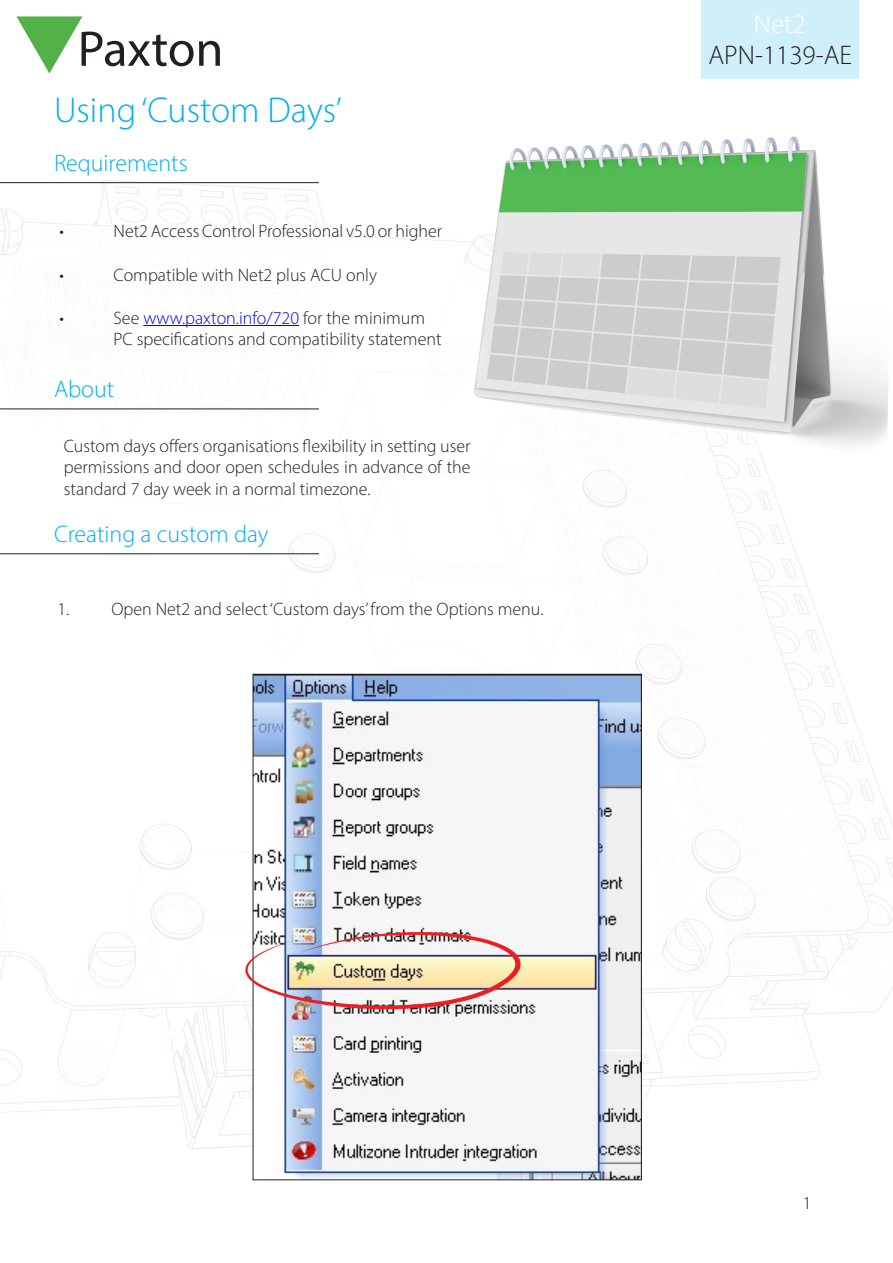
<style>
.page{position:relative;width:893px;height:1263px;background:#fff}
.page>*{position:absolute;margin:0;border:0;box-sizing:border-box;transform-origin:0 0}
.AN_Title{font:300 36px "Myriad Pro";color:#00aeef}
.AN_Title-2{font:300 27px "Myriad Pro";color:#231f20}
.AN_Title-3{font:300 27px "Myriad Pro";color:#fff}
.Section_title{font:300 24px "Myriad Pro";color:#00aeef}
.Text{font:300 18px/21.6px "Myriad Pro";color:#231f20}
.s1{color:#00f}
</style>
<div class="page">
<svg style="left:16px;top:16px;width:204px;height:58px"></svg>
<img style="left:0;top:180px;width:893px;height:1001px">
<img style="left:474px;top:136px;width:419px;height:324px">
<hr style="left:143px;top:325px;width:156px;height:1px;background:#00f">
<div style="left:702px;top:0;width:157px;height:79px;background:#cfeffb"></div>
<hr style="left:0;top:182px;width:319px;height:1px;background:#231f20">
<hr style="left:0;top:409px;width:319px;height:1px;background:#231f20">
<hr style="left:0;top:553px;width:319px;height:1px;background:#231f20">
<img style="left:255px;top:676px;width:385px;height:502px">
<img style="left:245px;top:932px;width:276px;height:77px">
<p class="AN_Title" style="left:54px;top:89px;width:289px">Using ‘Custom Days’</p>
<p class="Section_title" style="left:54px;top:148px;width:135px">Requirements</p>
<p class="Text" style="left:60px;top:220px;width:6px">•</p>
<p class="Text" style="left:114px;top:220px;width:330px">Net2 Access Control Professional v5.0 or higher</p>
<p class="Text" style="left:60px;top:264px;width:6px">•</p>
<p class="Text" style="left:114px;top:264px;width:265px">Compatible with Net2 plus ACU only</p>
<p class="Text" style="left:60px;top:307px;width:6px">•</p>
<p class="Text" style="left:114px;top:307px;width:330px">See <span class="s1">www.paxton.info/720</span> for the minimum<br>PC specifications and compatibility statement</p>
<p class="Section_title" style="left:54px;top:375px;width:62px">About</p>
<p class="Text" style="left:64px;top:435px;width:408px;text-align:justify">Custom days offers organisations flexibility in setting user permissions and door open schedules in advance of the standard 7 day week in a normal timezone.</p>
<p class="Section_title" style="left:54px;top:519px;width:216px">Creating a custom day</p>
<p class="Text" style="left:57px;top:598px;width:488px">1. Open Net2 and select ‘Custom days’ from the Options menu.</p>
<p class="AN_Title-3" style="left:754px;top:8px;width:53px">Net2</p>
<p class="AN_Title-2" style="left:708px;top:39px;width:145px">APN-1139-AE</p>
<p class="Text" style="left:803px;top:1192px;width:10px">1</p>
</div>
